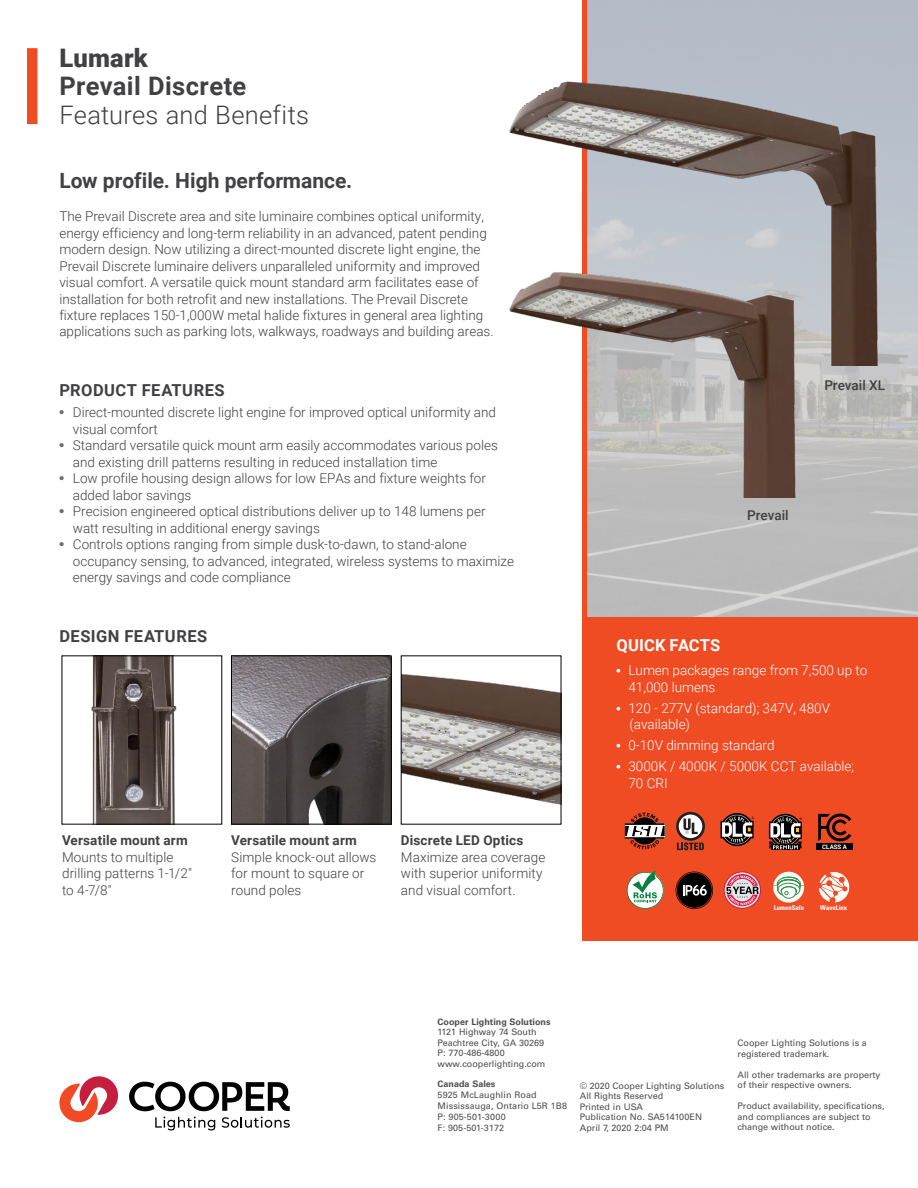
<style>
.page{position:relative;width:918px;height:1188px;background:#fff}
.page>*{position:absolute;margin:0;border:0;box-sizing:border-box;transform-origin:0 0}
.t1{font:300 25.5px "Roboto";letter-spacing:.01em;color:#414042}
.t2{font:700 25.5px "Roboto";letter-spacing:.015em;color:#414042}
.t3{font:900 25.5px "Roboto";letter-spacing:.01em;color:#414042}
.t4{font:700 21px "Roboto";color:#414042}
.t5{font:700 16.5px "Roboto";letter-spacing:.03em;color:#414042}
.t6{font:700 16.5px "Roboto";letter-spacing:.005em;color:#fff}
.t7{font:300 13.5px/16.5px "Roboto";color:#414042}
.t8{font:300 13.5px/16.5px "Roboto";color:#fff}
.t9{font:700 13.5px "Roboto";letter-spacing:.01em;color:#414042}
.t10{font:500 13.5px "Roboto";color:#414042}
.t11{font:9px/10.5px "Univers LT Std";color:#4d4d4f}
.t12{font:700 9px "Univers LT Std";color:#4d4d4f}
.t13{font:700 condensed 6.75px "Univers LT Std";color:#fff}
.t14{font:700 6.15px "Roboto";color:#fff}
.s1{font-family:"Univers LT Std";font-weight:400;font-stretch:condensed;color:#6d6e71}
.s2{font-family:"Univers LT Std";font-weight:400;font-stretch:condensed;font-size:12px}
</style>
<div class="page">
<svg style="left:588px;top:0;width:330px;height:617px;background:#babdc0"></svg>
<div style="left:582px;top:617px;width:336px;height:324px;background:#f04c24"></div>
<div style="left:582px;top:0;width:5px;height:617px;background:#f04c24"></div>
<div style="left:27px;top:48px;width:11px;height:76px;background:#f04c24"></div>
<svg style="left:59px;top:1076px;width:60px;height:47px"></svg>
<svg style="left:155px;top:1117px;width:60px;height:14px"></svg>
<svg style="left:222px;top:1117px;width:68px;height:11px"></svg>
<svg style="left:129px;top:1082px;width:161px;height:29px"></svg>
<img style="left:509px;top:68px;width:386px;height:298px">
<img style="left:509px;top:268px;width:295px;height:229px">
<img style="left:233px;top:658px;width:156px;height:164px">
<div style="left:231px;top:656px;width:160px;height:168px;border:1px solid #000"></div>
<img style="left:91px;top:658px;width:86px;height:164px">
<img style="left:403px;top:674px;width:156px;height:131px">
<svg style="left:625px;top:813px;width:40px;height:36px"></svg>
<svg style="left:773px;top:872px;width:31px;height:31px"></svg>
<svg style="left:819px;top:872px;width:31px;height:30px"></svg>
<svg style="left:676px;top:812px;width:29px;height:38px"></svg>
<svg style="left:771px;top:849px;width:28px;height:1px"></svg>
<svg style="left:769px;top:814px;width:33px;height:35px"></svg>
<svg style="left:818px;top:814px;width:33px;height:27px"></svg>
<div style="left:816px;top:844px;width:37px;height:6px;background:#000"></div>
<svg style="left:627px;top:870px;width:37px;height:39px"></svg>
<svg style="left:721px;top:813px;width:33px;height:33px"></svg>
<svg style="left:676px;top:872px;width:37px;height:37px"></svg>
<svg style="left:724px;top:871px;width:37px;height:38px"></svg>
<svg style="left:725px;top:872px;width:35px;height:36px"></svg>
<svg style="left:726px;top:874px;width:33px;height:32px"></svg>
<h1 class="t3" style="left:59px;top:40px;width:90px">Lumark</h1>
<h1 class="t2" style="left:59px;top:68px;width:189px">Prevail Discrete</h1>
<h1 class="t1" style="left:59px;top:97px;width:251px">Features and Benefits</h1>
<h2 class="t4" style="left:59px;top:166px;width:295px">Low profile. High performance.</h2>
<p class="t7" style="left:59px;top:207px;width:436px">The Prevail Discrete area and site luminaire combines optical uniformity, energy efficiency and long-term reliability in an advanced, patent pending modern design. Now utilizing a direct-mounted discrete light engine, the Prevail Discrete luminaire delivers unparalleled uniformity and improved visual comfort. A versatile quick mount standard arm facilitates ease of installation for both retrofit and new installations. The Prevail Discrete fixture replaces 150-1,000W metal halide fixtures in general area lighting applications such as parking lots, walkways, roadways and building areas.</p>
<p class="t5" style="left:59px;top:379px;width:167px">PRODUCT FEATURES</p>
<p class="t7" style="left:73px;top:404px;width:425px;text-indent:-14px"><span class="s1">•</span> Direct-mounted discrete light engine for improved optical uniformity and visual comfort</p>
<p class="t7" style="left:73px;top:437px;width:426px;text-indent:-14px"><span class="s1">•</span> Standard versatile quick mount arm easily accommodates various poles and existing drill patterns resulting in reduced installation time</p>
<p class="t7" style="left:73px;top:470px;width:415px;text-indent:-14px"><span class="s1">•</span> Low profile housing design allows for low EPAs and fixture weights for added labor savings</p>
<p class="t7" style="left:73px;top:503px;width:414px;text-indent:-14px"><span class="s1">•</span> Precision engineered optical distributions deliver up to 148 lumens per watt resulting in additional energy savings</p>
<p class="t7" style="left:73px;top:536px;width:443px;text-indent:-14px"><span class="s1">•</span> Controls options ranging from simple dusk-to-dawn, to stand-alone occupancy sensing, to advanced, integrated, wireless systems to maximize energy savings and code compliance</p>
<p class="t5" style="left:59px;top:625px;width:149px">DESIGN FEATURES</p>
<p class="t9" style="left:62px;top:831px;width:127px">Versatile mount arm</p>
<p class="t7" style="left:62px;top:848px;width:131px">Mounts to multiple drilling patterns 1-1/2" to 4-7/8"</p>
<p class="t9" style="left:231px;top:831px;width:127px">Versatile mount arm</p>
<p class="t7" style="left:231px;top:848px;width:147px">Simple knock-out allows for mount to square or round poles</p>
<p class="t9" style="left:401px;top:831px;width:124px">Discrete LED Optics</p>
<p class="t7" style="left:401px;top:848px;width:146px">Maximize area coverage with superior uniformity and visual comfort.</p>
<p class="t10" style="left:824px;top:375px;width:62px">Prevail XL</p>
<p class="t10" style="left:747px;top:506px;width:43px">Prevail</p>
<p class="t6" style="left:616px;top:634px;width:105px">QUICK FACTS</p>
<p class="t8" style="left:628px;top:662px;width:240px;text-indent:-12px"><span class="s2">•</span> Lumen packages range from 7,500 up to<br>41,000 lumens</p>
<p class="t8" style="left:630px;top:699px;width:202px;text-indent:-13px"><span class="s2">•</span> 120 - 277V (standard); 347V, 480V (available)</p>
<p class="t8" style="left:616px;top:737px;width:160px"><span class="s2">•</span> 0-10V dimming standard</p>
<p class="t8" style="left:628px;top:758px;width:227px;text-indent:-12px"><span class="s2">•</span> 3000K / 4000K / 5000K CCT available;<br>70 CRI</p>
<p class="t14" style="left:822px;top:843px;width:26px">CLASS A</p>
<p class="t13" style="left:774px;top:904px;width:32px">LumenSafe</p>
<p class="t13" style="left:820px;top:904px;width:29px">WaveLinx</p>
<p class="t12" style="left:438px;top:1016px;width:115px">Cooper Lighting Solutions</p>
<p class="t11" style="left:438px;top:1027px;width:109px">1121 Highway 74 South<br>Peachtree City, GA 30269<br>P: 770-486-4800 www.cooperlighting.com</p>
<p class="t12" style="left:438px;top:1079px;width:59px">Canada Sales</p>
<p class="t11" style="left:438px;top:1090px;width:131px">5925 McLaughlin Road<br>Mississauga, Ontario L5R 1B8<br>P: 905-501-3000<br>F: 905-501-3172</p>
<p class="t11" style="left:580px;top:1080px;width:146px">© 2020 Cooper Lighting Solutions<br>All Rights Reserved<br>Printed in USA<br>Publication No. SA514100EN<br>April 7, 2020 2:04 PM</p>
<p class="t11" style="left:738px;top:1038px;width:131px">Cooper Lighting Solutions is a registered trademark.</p>
<p class="t11" style="left:738px;top:1070px;width:144px">All other trademarks are property of their respective owners.</p>
<p class="t11" style="left:738px;top:1101px;width:148px">Product availability, specifications, and compliances are subject to change without notice.</p>
</div>
